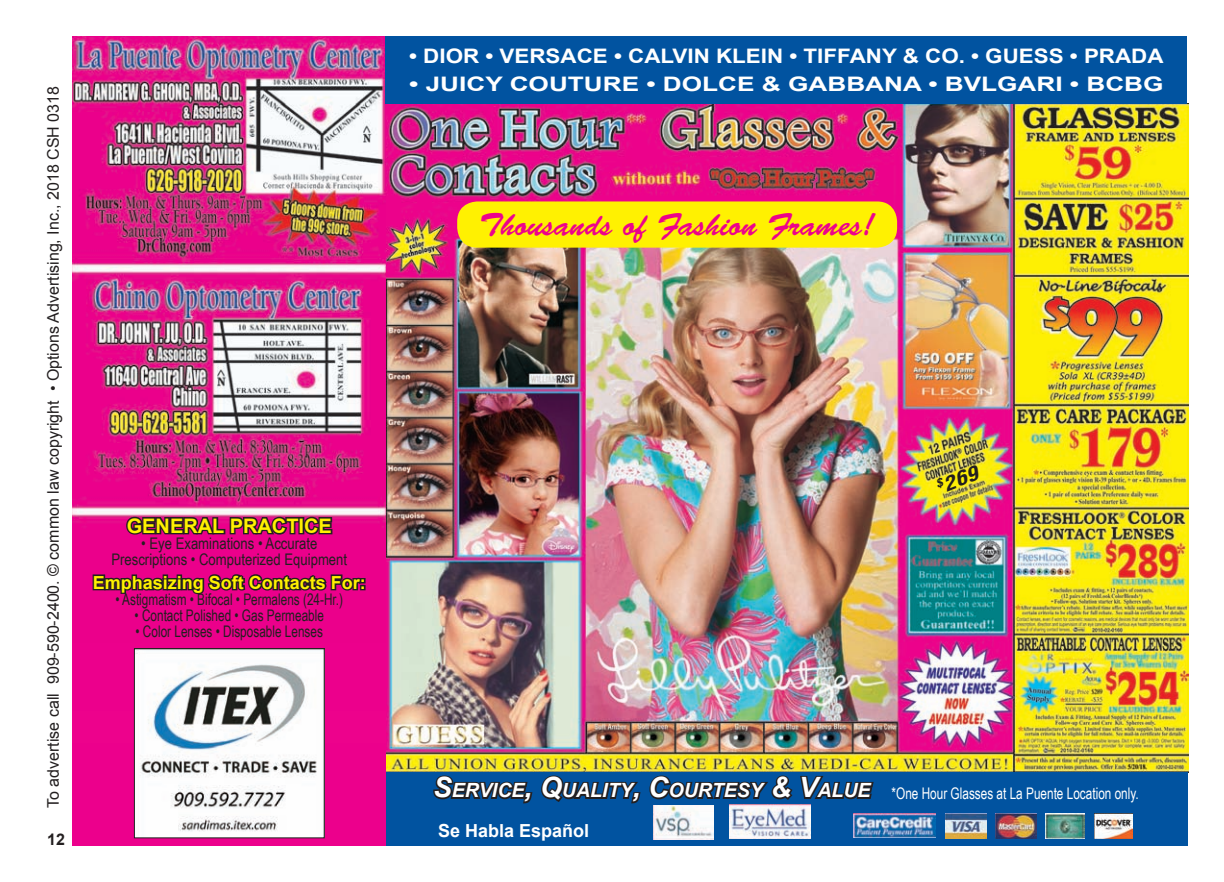
<style>
.page{position:relative;width:1224px;height:882px;background:#fff}
.page>*{position:absolute;margin:0;border:0;box-sizing:border-box;transform-origin:0 0}
.t1{font:32px "Brush Script";color:#ed028c}
.t2{font:700 20px "Arial";color:#fff;scale:1.12 1}
.t3{font:700 20px "Arial";color:#fff;scale:1.31 1}
.t4{font:700 20px "Arial";color:#fff101}
.t5{font:italic 700 19.6px "Arial";color:#fff}
.t6{font:italic 700 condensed 19.2px "Helvetica";color:#231f20;scale:1.25 1}
.t7{font:700 18px "Arial";color:#fff101}
.t8{font:700 18px "Arial";color:#fff}
.t9{font:16px "Arial Narrow";color:#231f20;scale:.9 1}
.t10{font:16px "Arial";color:#231f20}
.t11{font:16px/16px "Arial Narrow";color:#231f20;text-align:center}
.t12{font:16px "Arial Narrow";color:#fff;scale:.9 1}
.t13{font:700 16px "Arial";color:#231f20}
.s1{font-size:28px}
</style>
<div class="page">
<img style="left:72px;top:36px;width:315px;height:810px">
<div style="left:72px;top:712px;width:315px;height:31px;background:#ed028c"></div>
<svg style="left:124px;top:513px;width:210px;height:26px;background:#81295b"></svg>
<svg style="left:91px;top:571px;width:275px;height:26px;background:#8e0e59"></svg>
<img style="left:387px;top:104px;width:801px;height:669px">
<div style="left:387px;top:773px;width:801px;height:73px;background:#0153a0"></div>
<div style="left:386px;top:36px;width:801px;height:68px;background:#0153a0"></div>
<svg style="left:433px;top:775px;width:441px;height:30px"></svg>
<img style="left:653px;top:805px;width:60px;height:34px">
<img style="left:729px;top:805px;width:81px;height:34px">
<img style="left:854px;top:814px;width:81px;height:23px">
<img style="left:946px;top:814px;width:41px;height:24px">
<img style="left:996px;top:814px;width:40px;height:24px">
<img style="left:1045px;top:814px;width:39px;height:24px">
<img style="left:1095px;top:814px;width:38px;height:24px">
<img style="left:136px;top:650px;width:187px;height:186px">
<div style="left:134px;top:648px;width:191px;height:190px;border:1px solid #231f20"></div>
<div style="left:457px;top:201px;width:440px;height:47px;background:#fff101;border-radius:20px"></div>
<p class="t10" style="left:43px;top:808px;width:723px;rotate:-90deg">To advertise call 909-590-2400. © common law copyright • Options Advertising, Inc., 2018 CSH 0318</p>
<p class="t13" style="left:47px;top:829px;width:19px">12</p>
<p class="t4" style="left:127px;top:513px;width:207px">General Practice</p>
<p class="t11" style="left:111px;top:535px;width:237px">• Eye Examinations • Accurate<br>Prescriptions • Computerized Equipment</p>
<p class="t7" style="left:93px;top:571px;width:275px">emphasizing Soft contacts For:</p>
<p class="t9" style="left:115px;top:587px;width:254px">• Astigmatism • Bifocal • Permalens (24-Hr.)</p>
<p class="t9" style="left:135px;top:603px;width:212px">• Contact Polished • Gas Permeable</p>
<p class="t9" style="left:136px;top:619px;width:210px">• Color Lenses • Disposable Lenses</p>
<p class="t2" style="left:409px;top:43px;width:675px">• DIOR • VERSACE • CALVIN KLEIN • TIFFANY &amp; CO. • GUESS • PRADA</p>
<p class="t3" style="left:409px;top:71px;width:577px">• JUICY COUTURE • DOLCE &amp; GABBANA • BVLGARI • BCBG</p>
<h1 class="t1" style="left:480px;top:206px;width:397px">Thousands of Fashion Frames!</h1>
<p class="t6" style="left:933px;top:477px;width:36px;rotate:-22deg"><sup>$</sup>269</p>
<p class="t5" style="left:433px;top:778px;width:439px"><span class="s1">S</span>ERVICE<span class="s1">, Q</span>UALITY<span class="s1">, C</span>OURTESY <span class="s1">&amp; V</span>ALUE</p>
<p class="t8" style="left:438px;top:819px;width:153px">Se Habla español</p>
<p class="t12" style="left:892px;top:781px;width:276px">*One Hour Glasses at La Puente Location only.</p>
</div>
